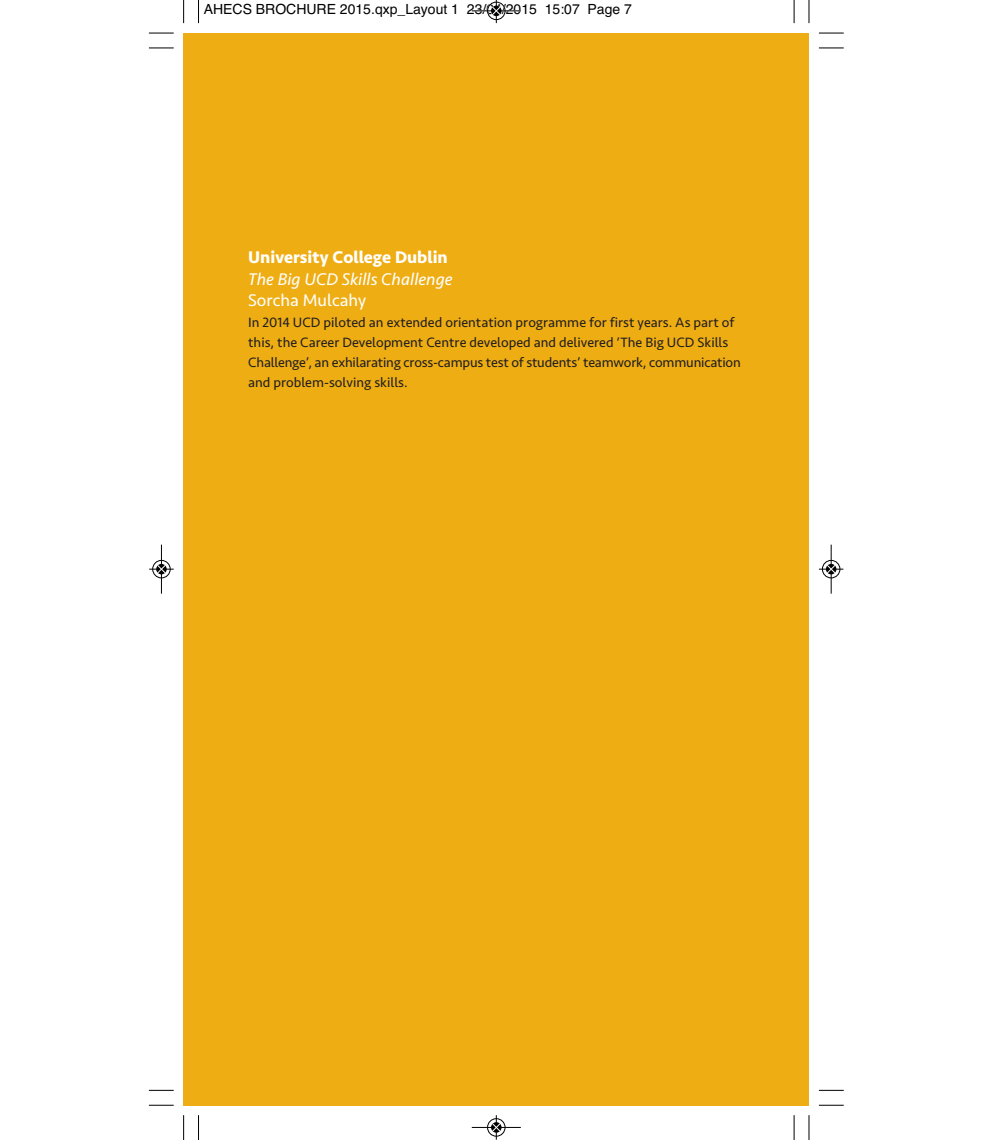
<style>
.page{position:relative;width:991px;height:1140px;background:#fff}
.page>*{position:absolute;margin:0;border:0;box-sizing:border-box;transform-origin:0 0}
.t1{font:italic 17.5px "Seravek";color:#fff}
.t2{font:700 17.5px "Seravek";color:#fff}
.t3{font:17.5px "Seravek";color:#fff}
.t4{font:14px/20.1px "Seravek";color:#231f20}
.t5{font:14px "Helvetica";color:#000}
</style>
<div class="page">
<div style="left:184px;top:33px;width:625px;height:1072px;background:#eead13"></div>
<svg style="left:198px;top:0;width:1px;height:23px"></svg>
<svg style="left:149px;top:47px;width:25px;height:2px"></svg>
<svg style="left:793px;top:0;width:1px;height:23px"></svg>
<svg style="left:819px;top:47px;width:24px;height:2px"></svg>
<svg style="left:198px;top:1115px;width:1px;height:24px"></svg>
<svg style="left:149px;top:1089px;width:25px;height:1px"></svg>
<svg style="left:793px;top:1115px;width:1px;height:24px"></svg>
<svg style="left:819px;top:1089px;width:24px;height:1px"></svg>
<svg style="left:183px;top:0;width:1px;height:23px"></svg>
<svg style="left:149px;top:33px;width:25px;height:1px"></svg>
<svg style="left:808px;top:0;width:1px;height:23px"></svg>
<svg style="left:819px;top:33px;width:24px;height:1px"></svg>
<svg style="left:183px;top:1115px;width:1px;height:24px"></svg>
<svg style="left:149px;top:1104px;width:25px;height:1px"></svg>
<svg style="left:808px;top:1115px;width:1px;height:24px"></svg>
<svg style="left:819px;top:1104px;width:24px;height:1px"></svg>
<hr style="left:472px;top:11px;width:49px;height:1px;background:#000">
<div style="left:487px;top:2px;width:18px;height:18px;border:1px solid #000;border-radius:50%"></div>
<svg style="left:492px;top:0;width:9px;height:23px"></svg>
<div style="left:487px;top:1117px;width:18px;height:19px;border:1px solid #fff;border-radius:50%"></div>
<hr style="left:472px;top:1126px;width:49px;height:1px;background:#000">
<div style="left:487px;top:1118px;width:18px;height:18px;border:1px solid #000;border-radius:50%"></div>
<svg style="left:492px;top:1115px;width:9px;height:24px"></svg>
<div style="left:152px;top:559px;width:19px;height:19px;border:1px solid #fff;border-radius:50%"></div>
<hr style="left:161px;top:544px;width:1px;height:49px;background:#000">
<div style="left:152px;top:560px;width:18px;height:18px;border:1px solid #000;border-radius:50%"></div>
<svg style="left:149px;top:564px;width:25px;height:9px"></svg>
<div style="left:821px;top:559px;width:19px;height:19px;border:1px solid #fff;border-radius:50%"></div>
<hr style="left:830px;top:544px;width:1px;height:49px;background:#000">
<div style="left:822px;top:560px;width:18px;height:18px;border:1px solid #000;border-radius:50%"></div>
<div style="left:826px;top:564px;width:10px;height:10px;background:#000;border-radius:50%"></div>
<svg style="left:819px;top:564px;width:24px;height:9px"></svg>
<p class="t5" style="left:204px;top:4px;width:430px">AHECS BROCHURE 2015.qxp_Layout 1 23/04/2015 15:07 Page 7</p>
<p class="t2" style="left:248px;top:250px;width:201px">University College Dublin</p>
<p class="t1" style="left:248px;top:272px;width:206px">The Big UCD Skills Challenge</p>
<p class="t3" style="left:248px;top:294px;width:120px">Sorcha Mulcahy</p>
<p class="t4" style="left:248px;top:313px;width:494px">In 2014 UCD piloted an extended orientation programme for first years. As part of this, the Career Development Centre developed and delivered ‘The Big UCD Skills Challenge’, an exhilarating cross-campus test of students’ teamwork, communication and problem-solving skills.</p>
</div>
